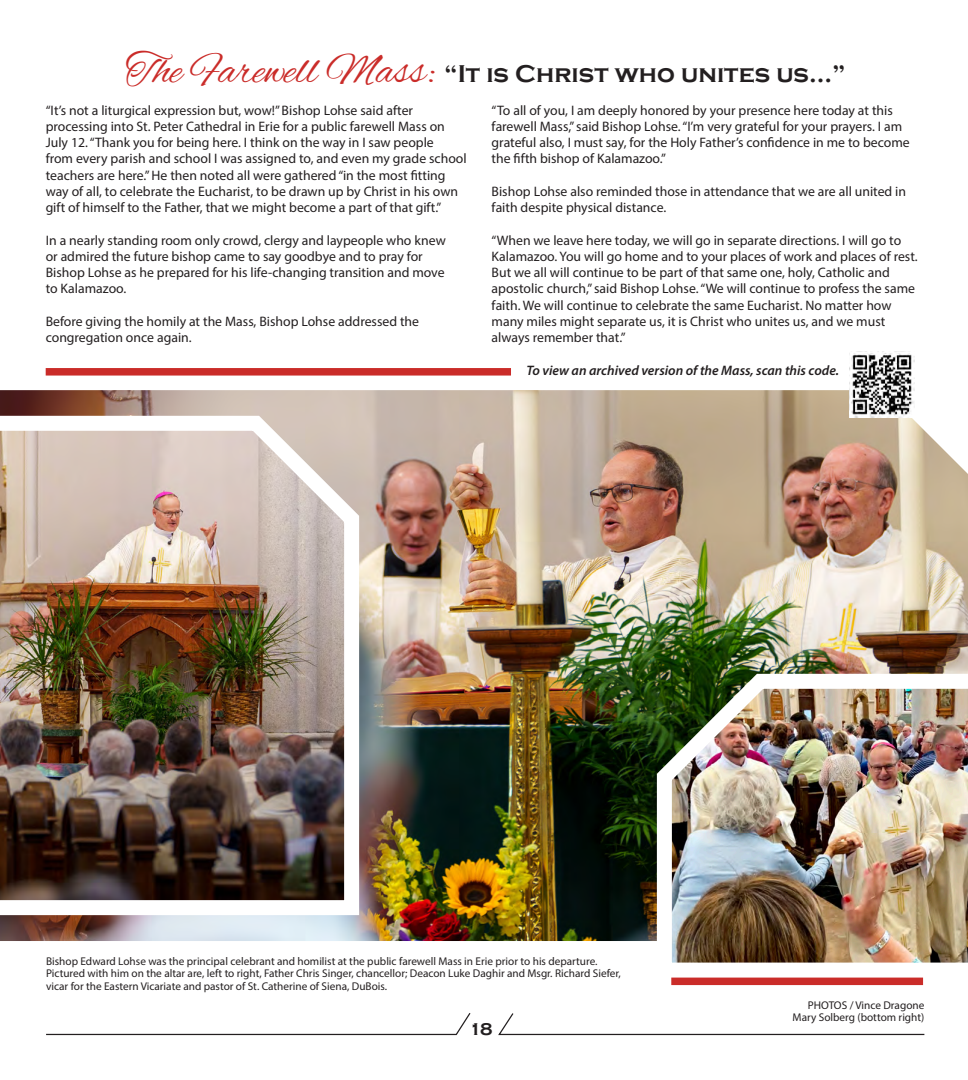
<style>
.page{position:relative;width:968px;height:1080px;background:#fff}
.page>*{position:absolute;margin:0;border:0;box-sizing:border-box;transform-origin:0 0}
.t1{font:700 25px "Copperplate Gothic";color:#231f20}
.t2{font:700 17.5px "Copperplate Gothic";color:#231f20}
.t3{font:13.75px/16.2px "Myriad Pro";color:#231f20}
.t4{font:italic 600 13.75px "Myriad Pro";color:#231f20}
.t5{font:11.25px "Myriad Pro";color:#231f20}
.s1{font-family:"Alex Brush";font-weight:400;font-size:43.88px;color:#ca2c29}
</style>
<div class="page">
<img style="left:0;top:390px;width:968px;height:551px">
<svg style="left:46px;top:1013px;width:425px;height:23px"></svg>
<svg style="left:498px;top:1013px;width:427px;height:23px"></svg>
<img style="left:0;top:408px;width:366px;height:515px">
<img style="left:649px;top:660px;width:319px;height:325px">
<div style="left:671px;top:978px;width:252px;height:7px;background:#ca2c29"></div>
<div style="left:46px;top:368px;width:465px;height:8px;background:#ca2c29"></div>
<img style="left:849px;top:351px;width:65px;height:66px">
<p class="t1" style="left:125px;top:59px;width:721px"><span class="s1">The Farewell Mass:</span> “It is Christ who unites us…”</p>
<p class="t3" style="left:46px;top:102px;width:369px">“It’s not a liturgical expression but, wow!” Bishop Lohse said after</p>
<p class="t3" style="left:46px;top:118px;width:401px">processing into St. Peter Cathedral in Erie for a public farewell Mass on</p>
<p class="t3" style="left:46px;top:134px;width:389px">July 12. “Thank you for being here. I think on the way in I saw people</p>
<p class="t3" style="left:46px;top:150px;width:422px">from every parish and school I was assigned to, and even my grade school</p>
<p class="t3" style="left:46px;top:167px;width:401px">teachers are here.” He then noted all were gathered “in the most fitting</p>
<p class="t3" style="left:46px;top:183px;width:414px">way of all, to celebrate the Eucharist, to be drawn up by Christ in his own gift of himself to the Father, that we might become a part of that gift.”</p>
<p class="t3" style="left:46px;top:232px;width:401px">In a nearly standing room only crowd, clergy and laypeople who knew</p>
<p class="t3" style="left:46px;top:248px;width:378px">or admired the future bishop came to say goodbye and to pray for</p>
<p class="t3" style="left:46px;top:264px;width:400px">Bishop Lohse as he prepared for his life-changing transition and move</p>
<p class="t3" style="left:46px;top:280px;width:82px">to Kalamazoo.</p>
<p class="t3" style="left:46px;top:313px;width:375px">Before giving the homily at the Mass, Bishop Lohse addressed the</p>
<p class="t3" style="left:46px;top:329px;width:147px">congregation once again.</p>
<p class="t3" style="left:491px;top:102px;width:419px">“To all of you, I am deeply honored by your presence here today at this farewell Mass,” said Bishop Lohse. “I’m very grateful for your prayers. I am grateful also, I must say, for the Holy Father’s confidence in me to become the fifth bishop of Kalamazoo.”</p>
<p class="t3" style="left:491px;top:183px;width:416px">Bishop Lohse also reminded those in attendance that we are all united in faith despite physical distance.</p>
<p class="t3" style="left:491px;top:232px;width:427px">“When we leave here today, we will go in separate directions. I will go to<br>Kalamazoo. You will go home and to your places of work and places of rest.<br>But we all will continue to be part of that same one, holy, Catholic and</p>
<p class="t3" style="left:491px;top:280px;width:425px">apostolic church,” said Bishop Lohse. “We will continue to profess the same faith. We will continue to celebrate the same Eucharist. No matter how many miles might separate us, it is Christ who unites us, and we must</p>
<p class="t3" style="left:491px;top:329px;width:135px">always remember that.”</p>
<p class="t4" style="left:526px;top:362px;width:314px">To view an archived version of the Mass, scan this code.</p>
<p class="t5" style="left:46px;top:954px;width:553px">Bishop Edward Lohse was the principal celebrant and homilist at the public farewell Mass in Erie prior to his departure.</p>
<p class="t5" style="left:46px;top:967px;width:576px">Pictured with him on the altar are, left to right, Father Chris Singer, chancellor; Deacon Luke Daghir and Msgr. Richard Siefer,</p>
<p class="t5" style="left:46px;top:979px;width:342px">vicar for the Eastern Vicariate and pastor of St. Catherine of Siena, DuBois.</p>
<p class="t2" style="left:469px;top:1019px;width:25px">18</p>
<p class="t5" style="left:807px;top:998px;width:118px">PHOTOS / Vince Dragone</p>
<p class="t5" style="left:792px;top:1011px;width:133px">Mary Solberg (bottom right)</p>
</div>
